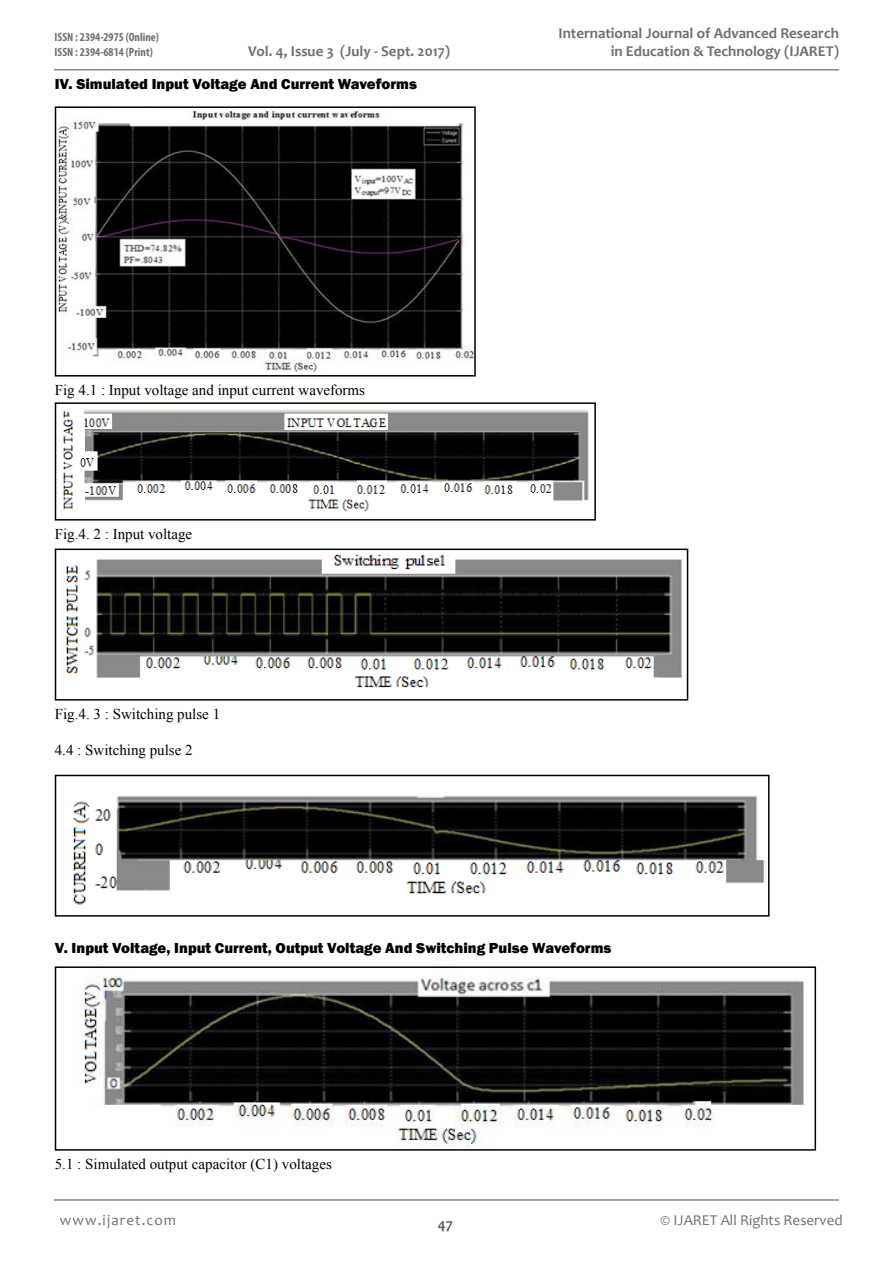
<style>
.page{position:relative;width:893px;height:1263px;background:#fff}
.page>*{position:absolute;margin:0;border:0;box-sizing:border-box;transform-origin:0 0}
.t1{font:15px "Times New Roman";color:#000}
.t2{font:800 15px "Franklin Gothic";color:#000}
.t3{font:700 15px/18px "Candara";color:#6d6f71;text-align:right}
.t4{font:15px "Candara";color:#6d6f71}
.t5{font:15px "Candara";letter-spacing:.075em;color:#6d6f71}
.t6{font:700 15px "Candara";color:#58595b}
.t7{font:700 condensed 12px/14.4px "Myriad Pro";color:#6d6f71}
</style>
<div class="page">
<hr style="left:54px;top:69px;width:785px;height:2px;background:#86888b">
<hr style="left:54px;top:1199px;width:785px;height:2px;background:#86888b">
<img style="left:58px;top:110px;width:415px;height:264px">
<div style="left:55px;top:106px;width:421px;height:271px;border:2px solid #000"></div>
<img style="left:63px;top:409px;width:526px;height:103px">
<div style="left:55px;top:402px;width:541px;height:118px;border:2px solid #000"></div>
<img style="left:66px;top:554px;width:616px;height:134px">
<div style="left:55px;top:549px;width:633px;height:151px;border:2px solid #000"></div>
<img style="left:73px;top:795px;width:693px;height:110px">
<div style="left:55px;top:775px;width:714px;height:141px;border:2px solid #000"></div>
<img style="left:82px;top:977px;width:723px;height:171px">
<div style="left:55px;top:966px;width:761px;height:185px;border:2px solid #000"></div>
<p class="t7" style="left:55px;top:30px;width:106px">ISSN : 2394-2975 (Online)<br>ISSN : 2394-6814 (Print)</p>
<p class="t3" style="left:248px;top:42px;width:203px">Vol. 4, Issue 3 (July - Sept. 2017)</p>
<p class="t2" style="left:55px;top:74px;width:364px">IV. Simulated Input Voltage And Current Waveforms</p>
<p class="t3" style="left:558px;top:24px;width:282px">International Journal of Advanced Research in Education &amp; Technology (IJARET)</p>
<p class="t1" style="left:55px;top:379px;width:312px">Fig 4.1 : Input voltage and input current waveforms</p>
<p class="t1" style="left:55px;top:523px;width:139px">Fig.4. 2 : Input voltage</p>
<p class="t1" style="left:55px;top:703px;width:167px">Fig.4. 3 : Switching pulse 1</p>
<p class="t1" style="left:55px;top:739px;width:139px">4.4 : Switching pulse 2</p>
<p class="t2" style="left:55px;top:938px;width:558px">V. Input Voltage, Input Current, Output Voltage And Switching Pulse Waveforms</p>
<p class="t1" style="left:55px;top:1153px;width:279px">5.1 : Simulated output capacitor (C1) voltages</p>
<p class="t5" style="left:60px;top:1210px;width:118px">www.ijaret.com</p>
<p class="t4" style="left:661px;top:1210px;width:184px">© IJARET All Rights Reserved</p>
<p class="t6" style="left:438px;top:1214px;width:17px">47</p>
</div>
